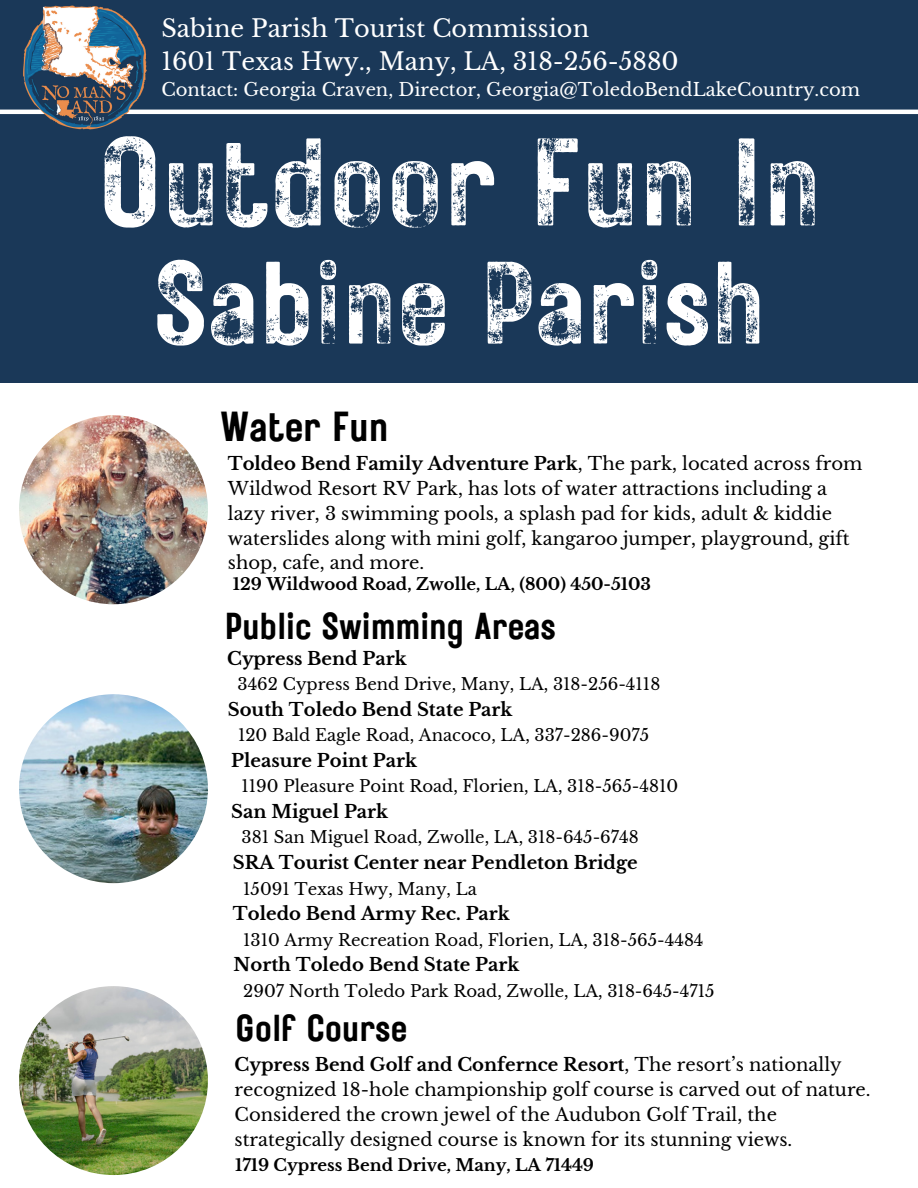
<style>
.page{position:relative;width:918px;height:1188px;background:#fff}
.page>*{position:absolute;margin:0;border:0;box-sizing:border-box;transform-origin:0 0}
.t1{font:124.5px "Rustic Printed Stamp";color:#fff}
.t2{font:117px "Rustic Printed Stamp";color:#fff}
.t3{font:42px "Rustic Printed";color:#000}
.t4{font:37.5px "Rustic Printed";color:#000}
.t5{font:24px "Libre Baskerville";color:#fff}
.t6{font:18px/24.8px "Libre Baskerville";color:#000}
.t7{font:700 18px "Libre Baskerville";color:#000}
.t8{font:18px "Libre Baskerville";color:#fff}
.t9{font:16.5px "Libre Baskerville";color:#000}
.t10{font:700 16.5px "Libre Baskerville";color:#000}
.s1{font-weight:700}
</style>
<div class="page">
<div style="left:0;top:23px;width:918px;height:360px;background:#1a3858"></div>
<div style="left:0;top:0;width:918px;height:132px;background:#1a3858"></div>
<hr style="left:0;top:110px;width:918px;height:4px;background:#fff">
<img style="left:20px;top:5px;width:130px;height:125px">
<img style="left:19px;top:694px;width:189px;height:189px;border-radius:50%">
<img style="left:19px;top:415px;width:189px;height:189px;border-radius:50%">
<img style="left:19px;top:986px;width:189px;height:189px;border-radius:50%">
<p class="t5" style="left:161px;top:14px;width:429px">Sabine Parish Tourist Commission</p>
<p class="t5" style="left:161px;top:47px;width:519px">1601 Texas Hwy., Many, LA, 318-256-5880</p>
<p class="t8" style="left:161px;top:78px;width:700px">Contact: Georgia Craven, Director, Georgia@ToledoBendLakeCountry.com</p>
<p class="t1" style="left:97px;top:98px;width:725px">Outdoor Fun In</p>
<p class="t2" style="left:153px;top:224px;width:614px">Sabine Parish</p>
<p class="t3" style="left:220px;top:398px;width:170px">Water Fun</p>
<p class="t6" style="left:228px;top:452px;width:636px"><span class="s1">Toldeo Bend Family Adventure Park</span>, The park, located across from Wildwod Resort RV Park, has lots of water attractions including a lazy river, 3 swimming pools, a splash pad for kids, adult &amp; kiddie waterslides along with mini golf, kangaroo jumper, playground, gift shop, cafe, and more.</p>
<p class="t10" style="left:233px;top:574px;width:420px">129 Wildwood Road, Zwolle, LA, (800) 450-5103</p>
<p class="t4" style="left:224px;top:600px;width:333px">Public Swimming Areas</p>
<p class="t7" style="left:227px;top:647px;width:181px">Cypress Bend Park</p>
<p class="t9" style="left:238px;top:674px;width:424px">3462 Cypress Bend Drive, Many, LA, 318-256-4118</p>
<p class="t7" style="left:228px;top:698px;width:286px">South Toledo Bend State Park</p>
<p class="t9" style="left:238px;top:725px;width:413px">120 Bald Eagle Road, Anacoco, LA, 337-286-9075</p>
<p class="t7" style="left:231px;top:749px;width:187px">Pleasure Point Park</p>
<p class="t9" style="left:242px;top:776px;width:438px">1190 Pleasure Point Road, Florien, LA, 318-565-4810</p>
<p class="t7" style="left:231px;top:800px;width:158px">San Miguel Park</p>
<p class="t9" style="left:242px;top:827px;width:399px">381 San Miguel Road, Zwolle, LA, 318-645-6748</p>
<p class="t7" style="left:233px;top:852px;width:406px">SRA Tourist Center near Pendleton Bridge</p>
<p class="t9" style="left:243px;top:879px;width:235px">15091 Texas Hwy, Many, La</p>
<p class="t7" style="left:233px;top:903px;width:278px">Toledo Bend Army Rec. Park</p>
<p class="t9" style="left:243px;top:930px;width:462px">1310 Army Recreation Road, Florien, LA, 318-565-4484</p>
<p class="t7" style="left:234px;top:954px;width:287px">North Toledo Bend State Park</p>
<p class="t9" style="left:243px;top:981px;width:473px">2907 North Toledo Park Road, Zwolle, LA, 318-645-4715</p>
<p class="t4" style="left:235px;top:1003px;width:173px">Golf Course</p>
<p class="t6" style="left:235px;top:1053px;width:638px"><span class="s1">Cypress Bend Golf and Confernce Resort</span>, The resort’s nationally recognized 18-hole championship golf course is carved out of nature.<br>Considered the crown jewel of the Audubon Golf Trail, the strategically designed course is known for its stunning views.</p>
<p class="t10" style="left:235px;top:1155px;width:360px">1719 Cypress Bend Drive, Many, LA 71449</p>
</div>
